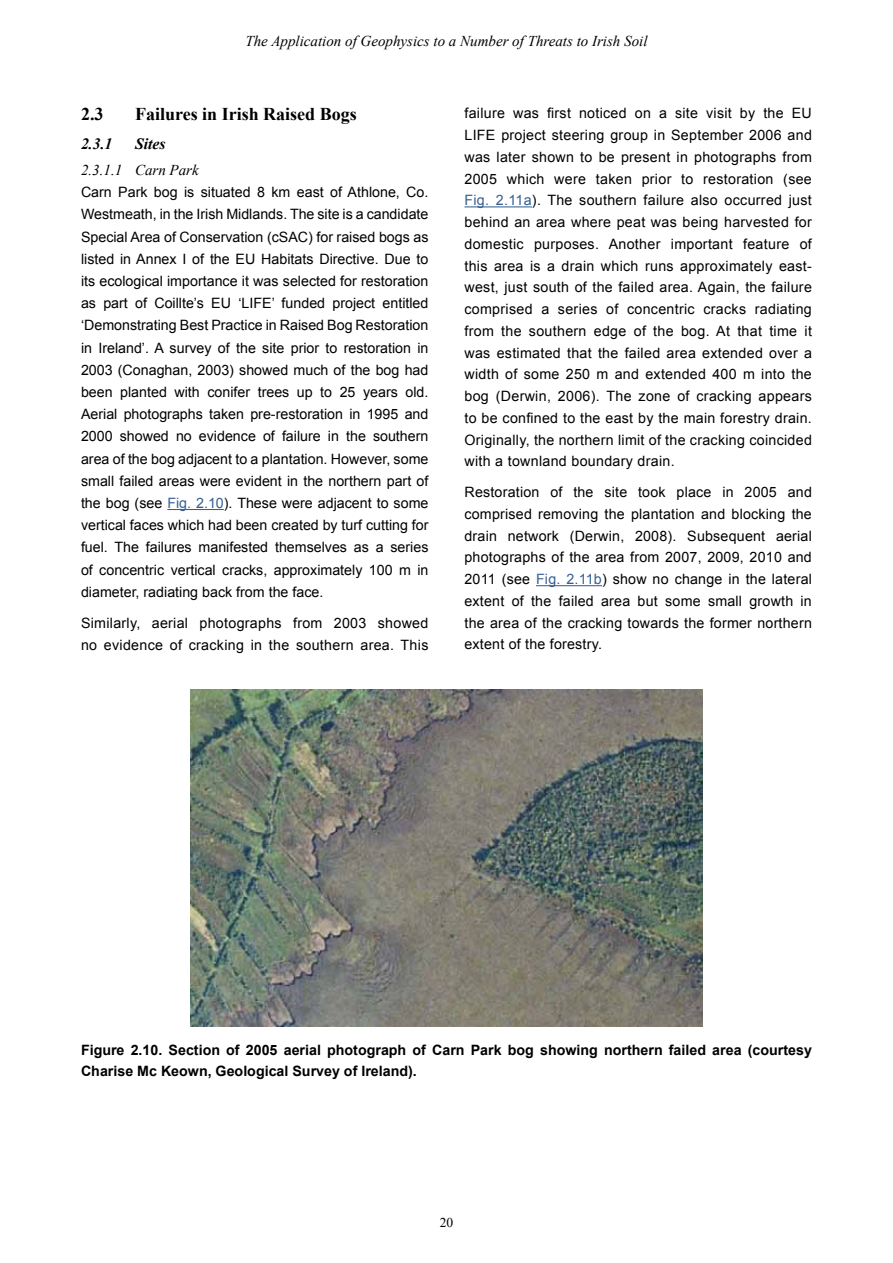
<style>
.page{position:relative;width:893px;height:1263px;background:#fff}
.page>*{position:absolute;margin:0;border:0;box-sizing:border-box;transform-origin:0 0}
.t1{font:700 18px "Times New Roman";color:#000}
.t2{font:italic 700 15.75px "Times New Roman";color:#000}
.t3{font:italic 15px "Times New Roman";color:#000}
.t4{font:14.25px/21.8px "Arial";letter-spacing:.02em;color:#000;text-align:justify}
.FCpFigureCaption{font:700 14.25px/20.2px "Arial";color:#000}
.t5{font:13.5px "Times New Roman";color:#000}
.s1{color:#365f91}
</style>
<div class="page">
<hr style="left:464px;top:206px;width:68px;height:1px;background:#365f91">
<hr style="left:536px;top:585px;width:66px;height:1px;background:#365f91">
<hr style="left:167px;top:509px;width:57px;height:1px;background:#365f91">
<img style="left:191px;top:690px;width:511px;height:336px">
<p class="t3" style="left:245px;top:31px;width:404px">The Application of Geophysics to a Number of Threats to Irish Soil</p>
<p class="t1" style="left:81px;top:102px;width:24px">2.3</p>
<p class="t1" style="left:135px;top:102px;width:223px">Failures in Irish Raised Bogs</p>
<p class="t2" style="left:81px;top:133px;width:33px">2.3.1</p>
<p class="t2" style="left:135px;top:133px;width:32px">Sites</p>
<p class="t3" style="left:81px;top:160px;width:119px">2.3.1.1 Carn Park</p>
<p class="t4" style="left:81px;top:181px;width:349px;line-height:22.2px">Carn Park bog is situated 8 km east of Athlone, Co.<br>Westmeath, in the Irish Midlands. The site is a candidate Special Area of Conservation (cSAC) for raised bogs as listed in Annex I of the EU Habitats Directive. Due to its ecological importance it was selected for restoration as part of Coillte’s EU ‘LIFE’ funded project entitled ‘Demonstrating Best Practice in Raised Bog Restoration in Ireland’. A survey of the site prior to restoration in 2003 (Conaghan, 2003) showed much of the bog had been planted with conifer trees up to 25 years old.<br>Aerial photographs taken pre-restoration in 1995 and 2000 showed no evidence of failure in the southern area of the bog adjacent to a plantation. However, some small failed areas were evident in the northern part of the bog (see <span class="s1">Fig. 2.10</span>). These were adjacent to some vertical faces which had been created by turf cutting for fuel. The failures manifested themselves as a series of concentric vertical cracks, approximately 100 m in diameter, radiating back from the face.</p>
<p class="t4" style="left:81px;top:612px;width:349px;line-height:22.2px">Similarly, aerial photographs from 2003 showed no evidence of cracking in the southern area. This</p>
<p class="t4" style="left:464px;top:103px;width:349px">failure was first noticed on a site visit by the EU LIFE project steering group in September 2006 and was later shown to be present in photographs from 2005 which were taken prior to restoration (see <span class="s1">Fig. 2.11a</span>). The southern failure also occurred just behind an area where peat was being harvested for domestic purposes. Another important feature of this area is a drain which runs approximately east&shy;west, just south of the failed area. Again, the failure comprised a series of concentric cracks radiating from the southern edge of the bog. At that time it was estimated that the failed area extended over a width of some 250 m and extended 400 m into the bog (Derwin, 2006). The zone of cracking appears to be confined to the east by the main forestry drain.<br>Originally, the northern limit of the cracking coincided with a townland boundary drain.</p>
<p class="t4" style="left:464px;top:481px;width:349px">Restoration of the site took place in 2005 and comprised removing the plantation and blocking the drain network (Derwin, 2008). Subsequent aerial photographs of the area from 2007, 2009, 2010 and 2011 (see <span class="s1">Fig. 2.11b</span>) show no change in the lateral extent of the failed area but some small growth in the area of the cracking towards the former northern extent of the forestry.</p>
<p class="FCpFigureCaption" style="left:81px;top:1040px;width:732px">Figure 2.10. Section of 2005 aerial photograph of Carn Park bog showing northern failed area (courtesy<br>Charise Mc Keown, Geological Survey of Ireland).</p>
<p class="t5" style="left:440px;top:1213px;width:15px">20</p>
</div>
